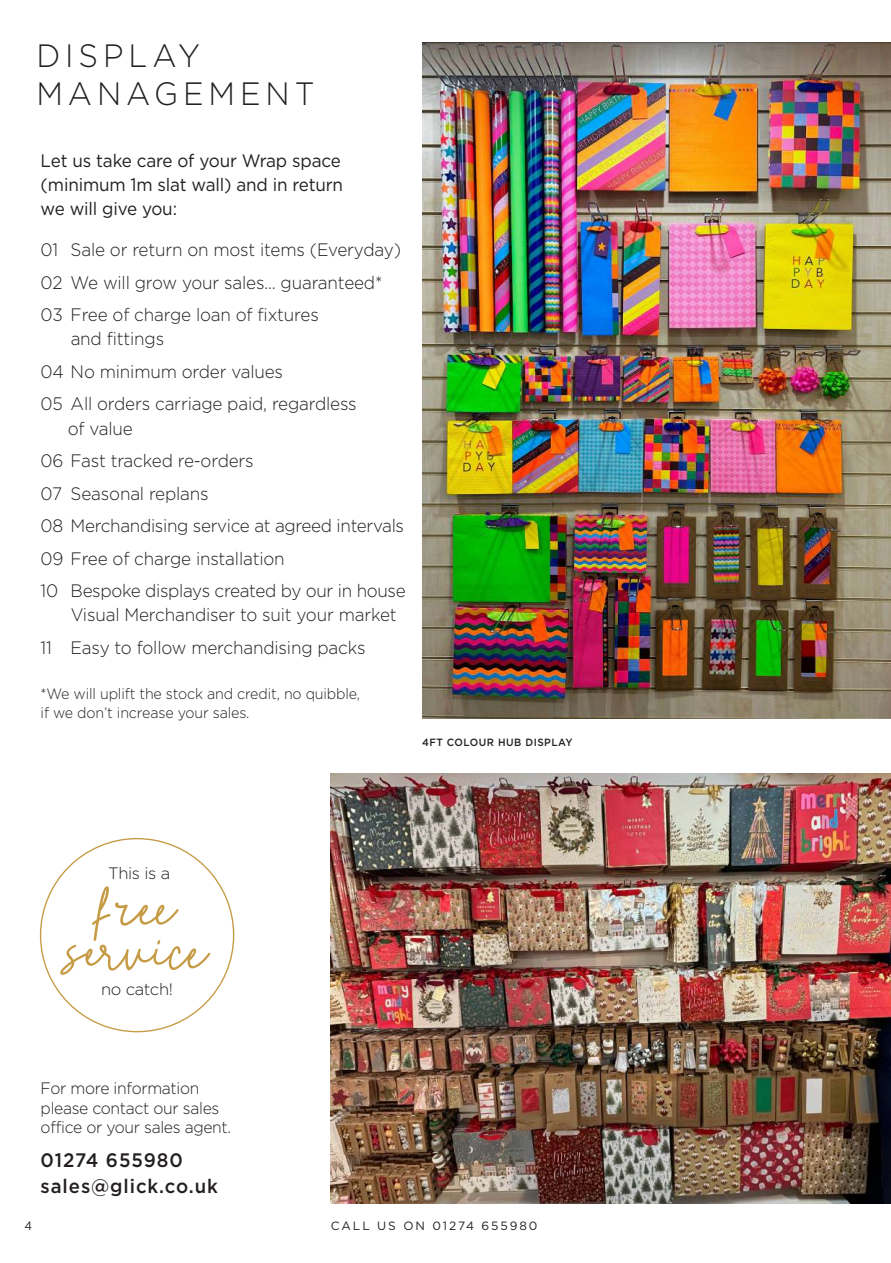
<style>
.page{position:relative;width:891px;height:1263px;background:#fff}
.page>*{position:absolute;margin:0;border:0;box-sizing:border-box;transform-origin:0 0}
.t1{font:54.6px/43.7px "Hattinand";color:#c69b45;text-align:center}
.t2{font:300 32.25px/37.5px "Gotham";letter-spacing:.16em;color:#231f20;scale:.95 1}
.t3{font:500 19.5px/25.5px "Gotham";letter-spacing:.05em;color:#231f20;scale:.95 1}
.t4{font:300 18px/32.5px "Gotham";letter-spacing:-.01em;color:#231f20;scale:.95 1}
.t5{font:18px/24px "Gotham";letter-spacing:-.01em;color:#231f20;scale:.95 1}
.t6{font:300 16.5px/19.5px "Gotham";letter-spacing:-.02em;color:#231f20;scale:.95 1}
.t7{font:300 16.5px "Gotham";letter-spacing:-.02em;color:#231f20}
.t8{font:300 15px/19.5px "Gotham";letter-spacing:-.01em;color:#231f20;scale:.95 1}
.t9{font:12px "Gotham";letter-spacing:.16em;color:#231f20}
.t10{font:12px "Gotham";letter-spacing:.16em;color:#231f20;scale:.95 1}
.t11{font:500 10.5px "Gotham";letter-spacing:.05em;color:#231f20;scale:.95 1}
</style>
<div class="page">
<img style="left:422px;top:43px;width:469px;height:676px">
<img style="left:331px;top:773px;width:560px;height:430px">
<h2 class="t2" style="left:36px;top:37px;width:294px">DISPLAY<br>MANAGEMENT</h2>
<p class="t5" style="left:41px;top:149px;width:320px">Let us take care of your Wrap space (minimum 1m slat wall) and in return we will give you:</p>
<p class="t4" style="left:41px;top:233px;width:381px">01 Sale or return on most items (Everyday)<br>02 We will grow your sales... guaranteed*<br>03 Free of charge loan of fixtures</p>
<p class="t4" style="left:41px;top:322px;width:334px;text-indent:30px">and fittings<br>04 No minimum order values<br>05 All orders carriage paid, regardless</p>
<p class="t4" style="left:41px;top:411px;width:386px;text-indent:27px">of value<br>06 Fast tracked re-orders<br>07 Seasonal replans<br>08 Merchandising service at agreed intervals<br>09 Free of charge installation<br>10 Bespoke displays created by our in house</p>
<p class="t4" style="left:41px;top:598px;width:376px;text-indent:30px">Visual Merchandiser to suit your market<br>11 Easy to follow merchandising packs</p>
<p class="t8" style="left:41px;top:683px;width:338px">*We will uplift the stock and credit, no quibble, if we don’t increase your sales.</p>
<p class="t11" style="left:422px;top:736px;width:160px">4FT COLOUR HUB DISPLAY</p>
<p class="t7" style="left:108px;top:864px;width:63px">This is a</p>
<h1 class="t1" style="left:65px;top:890px;width:143px">free service</h1>
<p class="t7" style="left:101px;top:980px;width:73px">no catch!</p>
<p class="t6" style="left:41px;top:1078px;width:202px">For more information please contact our sales office or your sales agent.</p>
<p class="t3" style="left:41px;top:1147px;width:188px">01274 655980 sales@glick.co.uk</p>
<p class="t10" style="left:24px;top:1218px;width:10px">4</p>
<p class="t9" style="left:331px;top:1218px;width:208px">CALL US ON 01274 655980</p>
</div>
